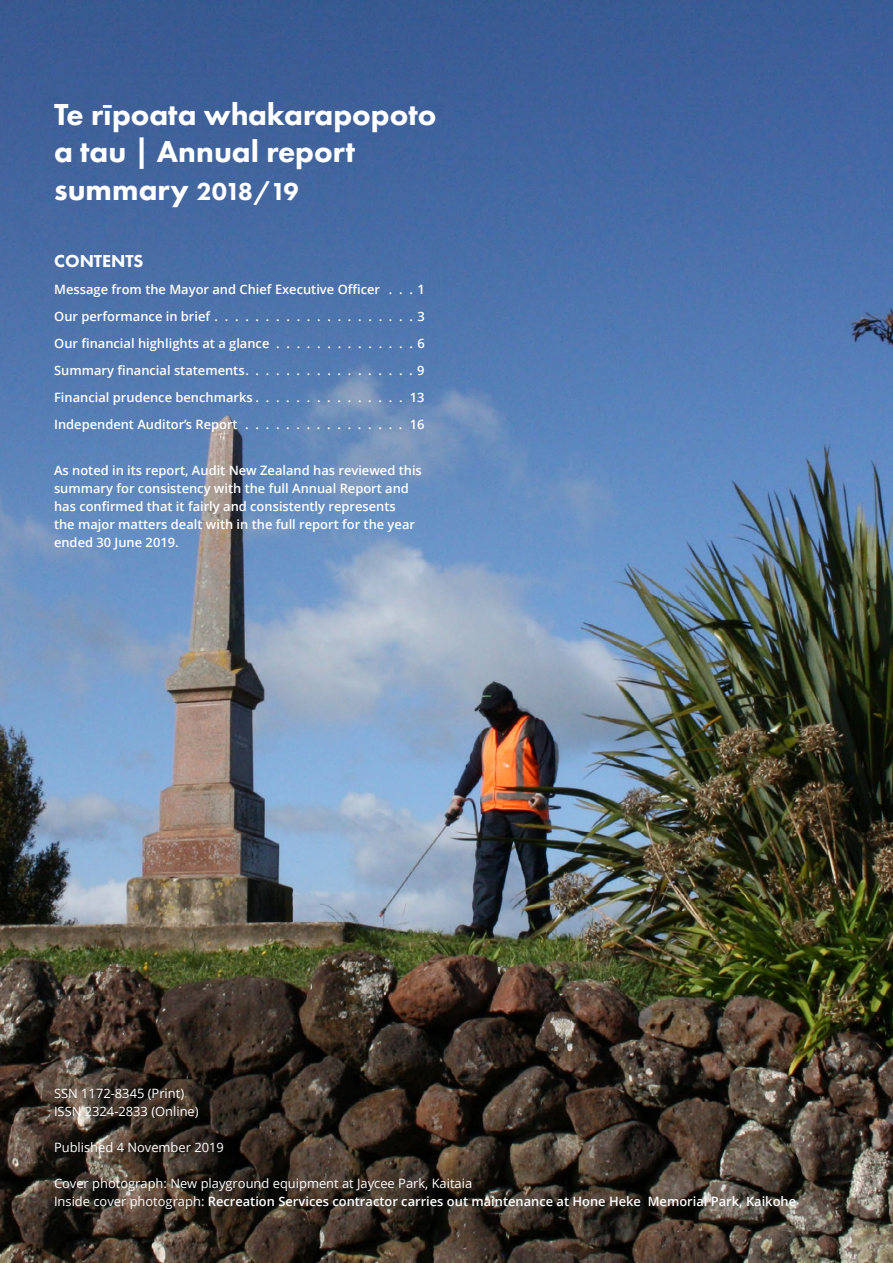
<style>
.page{position:relative;width:893px;height:1263px;background:#fff}
.page>*{position:absolute;margin:0;border:0;box-sizing:border-box;transform-origin:0 0}
.t1{font:800 31.5px/37.8px "Futura PT";color:#fff}
.t2{font:800 18px "Futura PT";color:#fff}
.t3{font:600 12.9px/18px "Open Sans";color:#fff;text-align:justify}
.t4{font:12.9px/18px "Open Sans";color:#fff}
.s1{font-size:25.5px}
.s2{font-weight:600}
</style>
<div class="page">
<img style="left:0;top:0;width:893px;height:1263px">
<h1 class="t1" style="left:54px;top:95px;width:384px">Te rīpoata whakarapopoto a tau | Annual report summary <span class="s1">2018/19</span></h1>
<h2 class="t2" style="left:54px;top:249px;width:91px">CONTENTS</h2>
<p class="t3" style="left:54px;top:280px;width:327px">Message from the Mayor and Chief Executive Officer</p>
<p class="t3" style="left:54px;top:275px;width:372px;line-height:27px;text-indent:363px">1<br>Our performance in brief . . . . . . . . . . . . . . . . . . . . 3<br>Our financial highlights at a glance . . . . . . . . . . . . . . 6<br>Summary financial statements</p>
<p class="t3" style="left:417px;top:361px;width:9px">9</p>
<p class="t3" style="left:54px;top:388px;width:200px">Financial prudence benchmarks</p>
<p class="t3" style="left:410px;top:388px;width:16px">13</p>
<p class="t3" style="left:54px;top:415px;width:185px">Independent Auditor’s Report</p>
<p class="t3" style="left:410px;top:415px;width:16px">16</p>
<p class="t3" style="left:54px;top:461px;width:369px;text-align:left">As noted in its report, Audit New Zealand has reviewed this summary for consistency with the full Annual Report and has confirmed that it fairly and consistently represents<br>the major matters dealt with in the full report for the year ended 30 June 2019.</p>
<p class="t4" style="left:54px;top:1084px;width:146px">SSN 1172-8345 (Print)<br>ISSN 2324-2833 (Online)</p>
<p class="t4" style="left:54px;top:1138px;width:171px">Published 4 November 2019</p>
<p class="t4" style="left:54px;top:1174px;width:744px">Cover photograph: New playground equipment at Jaycee Park, Kaitaia<br>Inside cover photograph: <span class="s2">Recreation Services contractor carries out maintenance at Hone Heke Memorial Park, Kaikohe</span></p>
</div>
